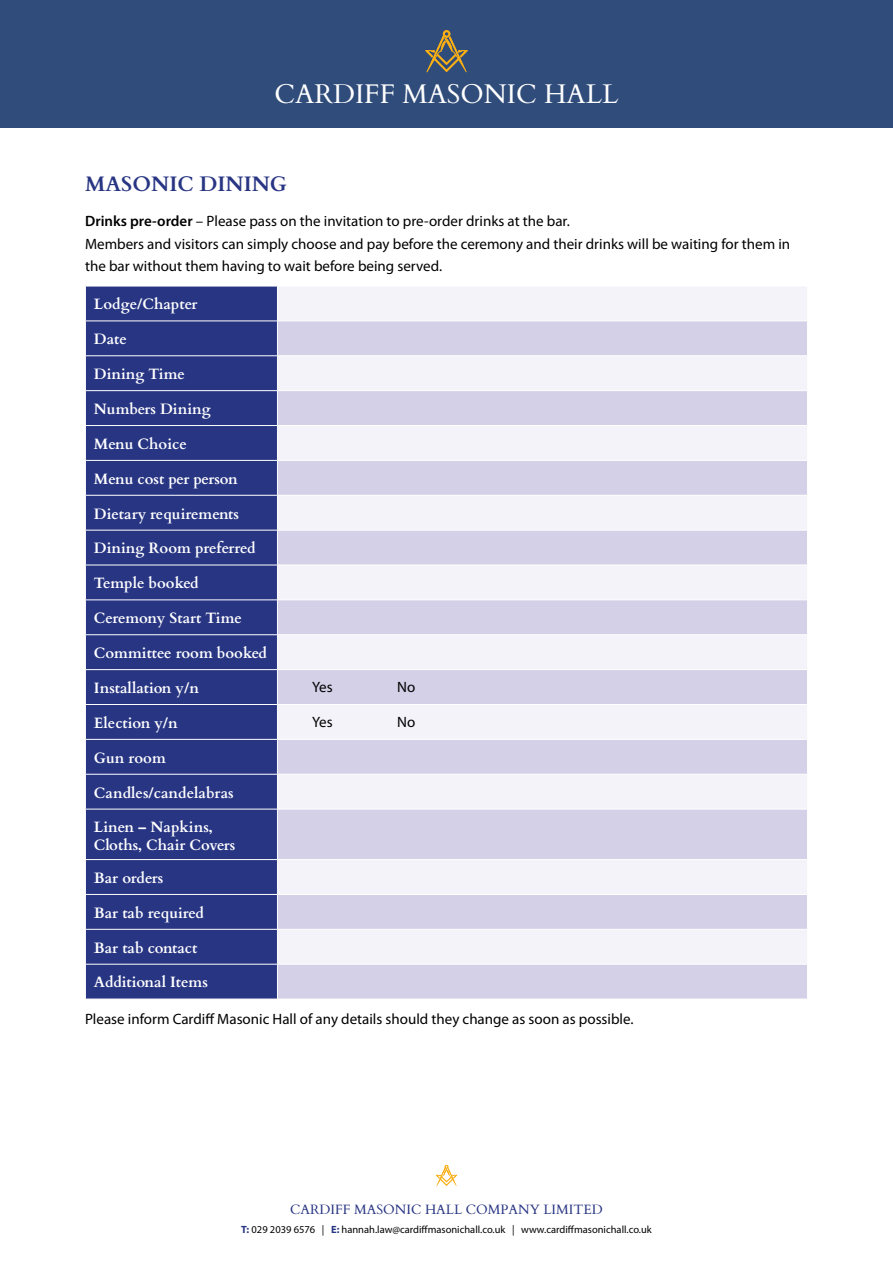
<style>
.page{position:relative;width:893px;height:1263px;background:#fff}
.page>*{position:absolute;margin:0;border:0;box-sizing:border-box;transform-origin:0 0}
.t1{font:27px "Cardo";color:#fff}
.t2{font:700 21px "Cardo";color:#283583}
.t3{font:15px/22.5px "Myriad Pro";color:#000}
.t4{font:700 15px/18px "Cardo";color:#fff}
.t5{font:13.5px "Cardo";color:#283583}
.t6{font:10.5px "Myriad Pro";color:#000}
.s1{font-weight:600}
.s2{font-weight:700;color:#283583}
</style>
<div class="page">
<div style="left:0;top:0;width:893px;height:128px;background:#304c7a"></div>
<svg style="left:425px;top:30px;width:43px;height:42px"></svg>
<svg style="left:436px;top:1165px;width:21px;height:21px"></svg>
<div style="left:86px;top:287px;width:191px;height:712px;background:#283583"></div>
<div style="left:278px;top:287px;width:529px;height:33px;background:#f4f3fa"></div>
<svg style="left:278px;top:322px;width:529px;height:677px;fill:#d3d0e7"></svg>
<hr style="left:277px;top:355px;width:531px;height:1px;background:#fff">
<hr style="left:277px;top:390px;width:531px;height:1px;background:#fff">
<hr style="left:277px;top:425px;width:531px;height:1px;background:#fff">
<hr style="left:277px;top:460px;width:531px;height:1px;background:#fff">
<hr style="left:277px;top:495px;width:531px;height:1px;background:#fff">
<hr style="left:277px;top:530px;width:531px;height:1px;background:#fff">
<hr style="left:277px;top:565px;width:531px;height:1px;background:#fff">
<hr style="left:277px;top:599px;width:531px;height:1px;background:#fff">
<hr style="left:277px;top:634px;width:531px;height:1px;background:#fff">
<hr style="left:277px;top:669px;width:531px;height:1px;background:#fff">
<hr style="left:277px;top:704px;width:531px;height:1px;background:#fff">
<hr style="left:277px;top:739px;width:531px;height:1px;background:#fff">
<hr style="left:277px;top:774px;width:531px;height:1px;background:#fff">
<hr style="left:277px;top:809px;width:531px;height:1px;background:#fff">
<hr style="left:277px;top:859px;width:531px;height:1px;background:#fff">
<hr style="left:277px;top:894px;width:531px;height:1px;background:#fff">
<hr style="left:277px;top:929px;width:531px;height:1px;background:#fff">
<hr style="left:277px;top:964px;width:531px;height:1px;background:#fff">
<hr style="left:85px;top:321px;width:192px;height:1px;background:#fff">
<hr style="left:85px;top:355px;width:192px;height:1px;background:#fff">
<hr style="left:85px;top:390px;width:192px;height:1px;background:#fff">
<hr style="left:85px;top:425px;width:192px;height:1px;background:#fff">
<hr style="left:85px;top:460px;width:192px;height:1px;background:#fff">
<hr style="left:85px;top:495px;width:192px;height:1px;background:#fff">
<hr style="left:85px;top:530px;width:192px;height:1px;background:#fff">
<hr style="left:85px;top:565px;width:192px;height:1px;background:#fff">
<hr style="left:85px;top:599px;width:192px;height:1px;background:#fff">
<hr style="left:85px;top:634px;width:192px;height:1px;background:#fff">
<hr style="left:85px;top:669px;width:192px;height:1px;background:#fff">
<hr style="left:85px;top:704px;width:192px;height:1px;background:#fff">
<hr style="left:85px;top:739px;width:192px;height:1px;background:#fff">
<hr style="left:85px;top:774px;width:192px;height:1px;background:#fff">
<hr style="left:85px;top:809px;width:192px;height:1px;background:#fff">
<hr style="left:85px;top:859px;width:192px;height:1px;background:#fff">
<hr style="left:85px;top:894px;width:192px;height:1px;background:#fff">
<hr style="left:85px;top:929px;width:192px;height:1px;background:#fff">
<hr style="left:85px;top:964px;width:192px;height:1px;background:#fff">
<h1 class="t1" style="left:275px;top:72px;width:345px">CARDIFF MASONIC HALL</h1>
<h2 class="t2" style="left:85px;top:167px;width:203px">MASONIC DINING</h2>
<p class="t3" style="left:85px;top:210px;width:707px"><span class="s1">Drinks pre-order</span> – Please pass on the invitation to pre-order drinks at the bar.<br>Members and visitors can simply choose and pay before the ceremony and their drinks will be waiting for them in the bar without them having to wait before being served.</p>
<p class="t4" style="left:94px;top:294px;width:105px">Lodge/Chapter</p>
<p class="t4" style="left:94px;top:329px;width:34px">Date</p>
<p class="t4" style="left:94px;top:364px;width:93px">Dining Time</p>
<p class="t4" style="left:94px;top:399px;width:118px">Numbers Dining</p>
<p class="t4" style="left:94px;top:434px;width:94px">Menu Choice</p>
<p class="t4" style="left:94px;top:469px;width:145px">Menu cost per person</p>
<p class="t4" style="left:94px;top:503px;width:147px">Dietary requirements</p>
<p class="t4" style="left:94px;top:538px;width:163px">Dining Room preferred</p>
<p class="t4" style="left:94px;top:573px;width:106px">Temple booked</p>
<p class="t4" style="left:94px;top:608px;width:150px">Ceremony Start Time</p>
<p class="t4" style="left:94px;top:643px;width:175px">Committee room booked</p>
<p class="t4" style="left:94px;top:678px;width:107px">Installation y/n</p>
<p class="t3" style="left:312px;top:676px;width:22px">Yes</p>
<p class="t3" style="left:397px;top:676px;width:20px">No</p>
<p class="t4" style="left:94px;top:713px;width:85px">Election y/n</p>
<p class="t3" style="left:312px;top:711px;width:22px">Yes</p>
<p class="t3" style="left:397px;top:711px;width:20px">No</p>
<p class="t4" style="left:94px;top:747px;width:73px">Gun room</p>
<p class="t4" style="left:94px;top:782px;width:141px">Candles/candelabras</p>
<p class="t4" style="left:94px;top:817px;width:143px">Linen – Napkins,<br>Cloths, Chair Covers</p>
<p class="t4" style="left:94px;top:868px;width:71px">Bar orders</p>
<p class="t4" style="left:94px;top:902px;width:111px">Bar tab required</p>
<p class="t4" style="left:94px;top:937px;width:105px">Bar tab contact</p>
<p class="t4" style="left:94px;top:972px;width:116px">Additional Items</p>
<p class="t3" style="left:85px;top:1008px;width:550px">Please inform Cardiff Masonic Hall of any details should they change as soon as possible.</p>
<p class="t5" style="left:290px;top:1198px;width:314px">CARDIFF MASONIC HALL COMPANY LIMITED</p>
<p class="t6" style="left:241px;top:1223px;width:412px"><span class="s2">T:</span> 029 2039 6576 | <span class="s2">E:</span> hannah.law@cardiffmasonichall.co.uk | www.cardiffmasonichall.co.uk</p>
</div>
